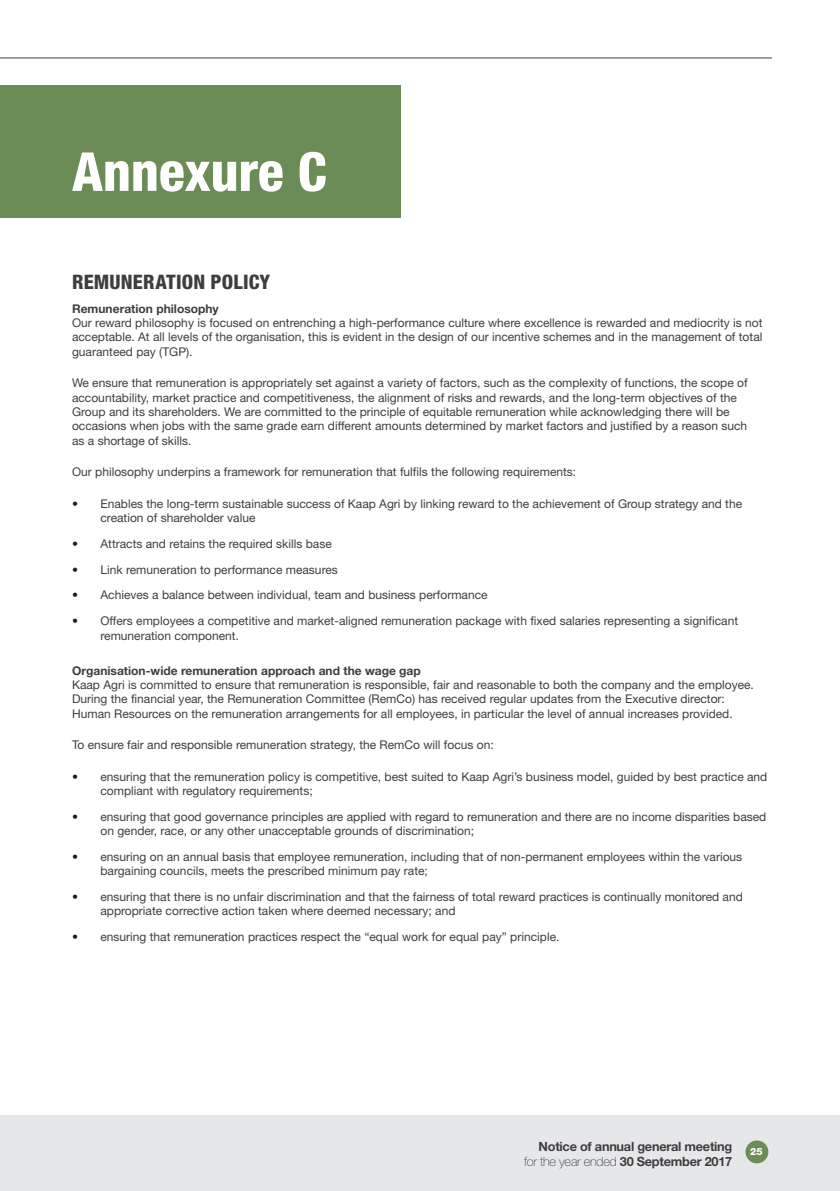
<style>
.page{position:relative;width:840px;height:1191px;background:#fff}
.page>*{position:absolute;margin:0;border:0;box-sizing:border-box;transform-origin:0 0}
.t1{font:800 condensed 53.8px "Helvetica Neue LT Std";color:#fff}
.t2{font:800 condensed 20px "Helvetica Neue LT Std";letter-spacing:.01em;color:#3e3e3f}
.t3{font:100 12.8px "Helvetica Neue LT Std";letter-spacing:-.02em;color:#3e3e3f}
.t4{font:700 12.8px "Helvetica Neue LT Std";letter-spacing:-.02em;color:#3e3e3f}
.t5{font:12px/14.4px "Helvetica Neue LT Std";color:#3e3e3f}
.t6{font:700 12px "Helvetica Neue LT Std";color:#3e3e3f}
.t7{font:800 10px "Helvetica Neue LT Std";color:#fff}
.s1{color:#231f20}
.s2{font-weight:700}
</style>
<div class="page">
<div style="left:0;top:1115px;width:839px;height:76px;background:#e6e7e9"></div>
<div style="left:745px;top:1140px;width:23px;height:23px;background:#6b8c57;border-radius:50%"></div>
<hr style="left:0;top:58px;width:771px;height:1px;background:#3e3e3f">
<div style="left:0;top:85px;width:400px;height:133px;background:#6b8c57"></div>
<h1 class="t1" style="left:72px;top:138px;width:256px">Annexure C</h1>
<h2 class="t2" style="left:72px;top:269px;width:200px">REMUNERATION POLICY</h2>
<p class="t6" style="left:72px;top:301px;width:148px">Remuneration philosophy</p>
<p class="t5" style="left:72px;top:315px;width:691px;text-align:justify">Our reward philosophy is focused on entrenching a high-performance culture where excellence is rewarded and mediocrity is not acceptable. At all levels of the organisation, this is evident in the design of our incentive schemes and in the management of total guaranteed pay (TGP).</p>
<p class="t5" style="left:72px;top:376px;width:676px">We ensure that remuneration is appropriately set against a variety of factors, such as the complexity of functions, the scope of accountability, market practice and competitiveness, the alignment of risks and rewards, and the long-term objectives of the Group and its shareholders. We are committed to the principle of equitable remuneration while acknowledging there will be occasions when jobs with the same grade earn different amounts determined by market factors and justified by a reason such as a shortage of skills.</p>
<p class="t5" style="left:72px;top:465px;width:505px">Our philosophy underpins a framework for remuneration that fulfils the following requirements:</p>
<p class="t5" style="left:100px;top:496px;width:643px;text-indent:-28px"><span class="s1">•</span> Enables the long-term sustainable success of Kaap Agri by linking reward to the achievement of Group strategy and the creation of shareholder value</p>
<p class="t5" style="left:72px;top:536px;width:261px"><span class="s1">•</span> Attracts and retains the required skills base</p>
<p class="t5" style="left:72px;top:562px;width:267px"><span class="s1">•</span> Link remuneration to performance measures</p>
<p class="t5" style="left:72px;top:588px;width:417px"><span class="s1">•</span> Achieves a balance between individual, team and business performance</p>
<p class="t5" style="left:100px;top:613px;width:638px;text-indent:-28px"><span class="s1">•</span> Offers employees a competitive and market-aligned remuneration package with fixed salaries representing a significant remuneration component.</p>
<p class="t6" style="left:72px;top:663px;width:350px">Organisation-wide remuneration approach and the wage gap</p>
<p class="t5" style="left:72px;top:677px;width:683px">Kaap Agri is committed to ensure that remuneration is responsible, fair and reasonable to both the company and the employee.<br>During the financial year, the Remuneration Committee (RemCo) has received regular updates from the Executive director:<br>Human Resources on the remuneration arrangements for all employees, in particular the level of annual increases provided.</p>
<p class="t5" style="left:72px;top:737px;width:423px">To ensure fair and responsible remuneration strategy, the RemCo will focus on:</p>
<p class="t5" style="left:100px;top:769px;width:668px;text-indent:-28px"><span class="s1">•</span> ensuring that the remuneration policy is competitive, best suited to Kaap Agri’s business model, guided by best practice and compliant with regulatory requirements;</p>
<p class="t5" style="left:100px;top:809px;width:667px;text-indent:-28px"><span class="s1">•</span> ensuring that good governance principles are applied with regard to remuneration and there are no income disparities based on gender, race, or any other unacceptable grounds of discrimination;</p>
<p class="t5" style="left:100px;top:849px;width:643px;text-indent:-28px"><span class="s1">•</span> ensuring on an annual basis that employee remuneration, including that of non-permanent employees within the various bargaining councils, meets the prescribed minimum pay rate;</p>
<p class="t5" style="left:100px;top:889px;width:643px;text-indent:-28px"><span class="s1">•</span> ensuring that there is no unfair discrimination and that the fairness of total reward practices is continually monitored and appropriate corrective action taken where deemed necessary; and</p>
<p class="t5" style="left:72px;top:929px;width:488px"><span class="s1">•</span> ensuring that remuneration practices respect the “equal work for equal pay” principle.</p>
<p class="t4" style="left:538px;top:1138px;width:195px">Notice of annual general meeting</p>
<p class="t7" style="left:749px;top:1146px;width:14px">25</p>
<p class="t3" style="left:524px;top:1154px;width:210px">for the year ended <span class="s2">30 September 2017</span></p>
</div>
